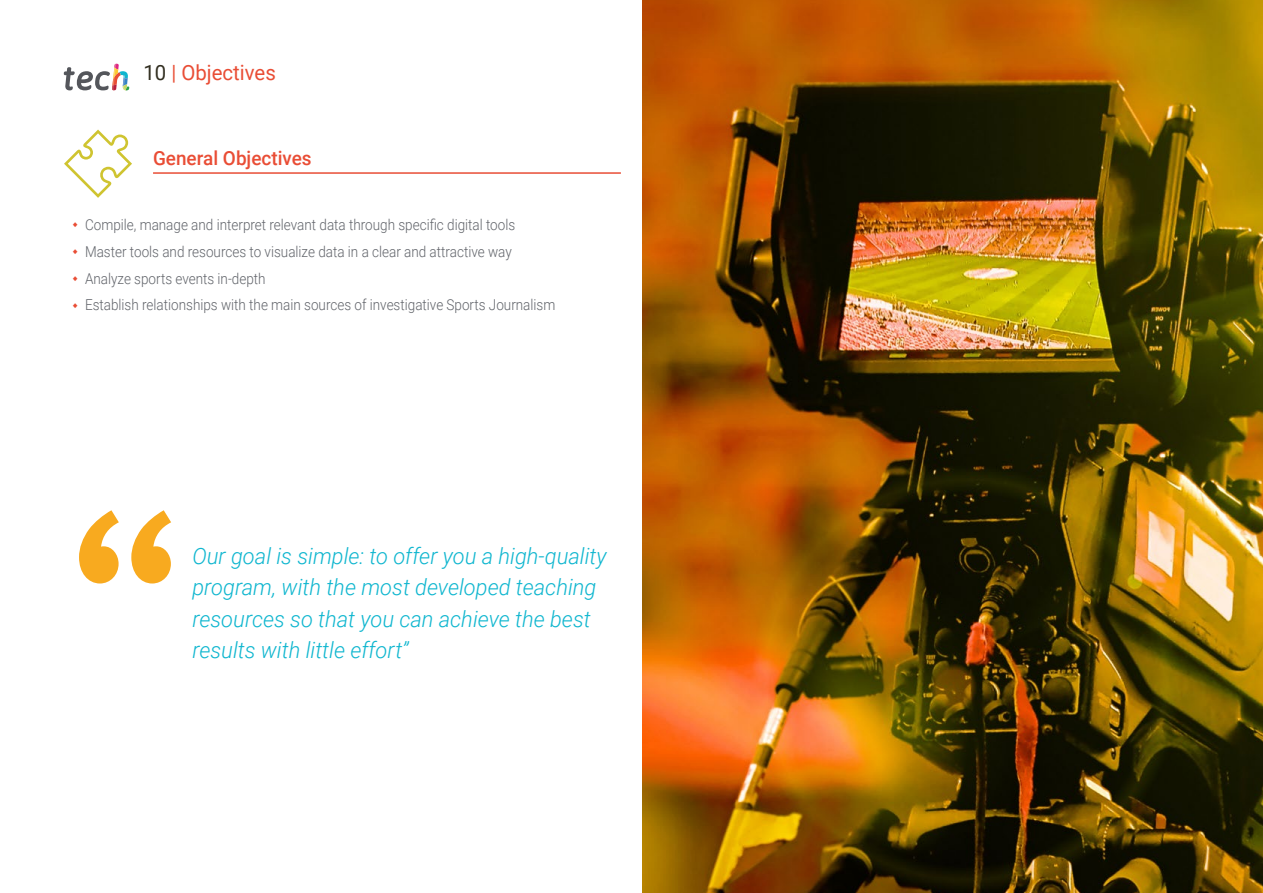
<style>
.page{position:relative;width:1263px;height:893px;background:#fff}
.page>*{position:absolute;margin:0;border:0;box-sizing:border-box;transform-origin:0 0}
.t1{font:italic 300 22.5px/31.5px "Roboto";color:#0fb6cf}
.t2{font:21px "Roboto";color:#e94d35}
.t3{font:500 19.5px "Roboto";color:#e94d35}
.t4{font:300 15px/26.7px "Roboto";color:#61646a;scale:.9 1}
.s1{color:#312e20}
.s2{color:#e9533a}
</style>
<div class="page">
<hr style="left:153px;top:173px;width:468px;height:1px;background:#e94d35">
<svg style="left:64px;top:130px;width:68px;height:68px"></svg>
<svg style="left:64px;top:64px;width:65px;height:27px"></svg>
<svg style="left:79px;top:510px;width:92px;height:73px"></svg>
<img style="left:642px;top:0;width:621px;height:893px">
<h2 class="t2" style="left:144px;top:57px;width:134px"><span class="s1">10</span> <span class="s2">|</span> Objectives</h2>
<h3 class="t3" style="left:153px;top:144px;width:160px">General Objectives</h3>
<p class="t4" style="left:85px;top:211px;width:524px">Compile, manage and interpret relevant data through specific digital tools Master tools and resources to visualize data in a clear and attractive way Analyze sports events in-depth<br>Establish relationships with the main sources of investigative Sports Journalism</p>
<h1 class="t1" style="left:192px;top:539px;width:416px">Our goal is simple: to offer you a high-quality program, with the most developed teaching resources so that you can achieve the best results with little effort”</h1>
</div>
